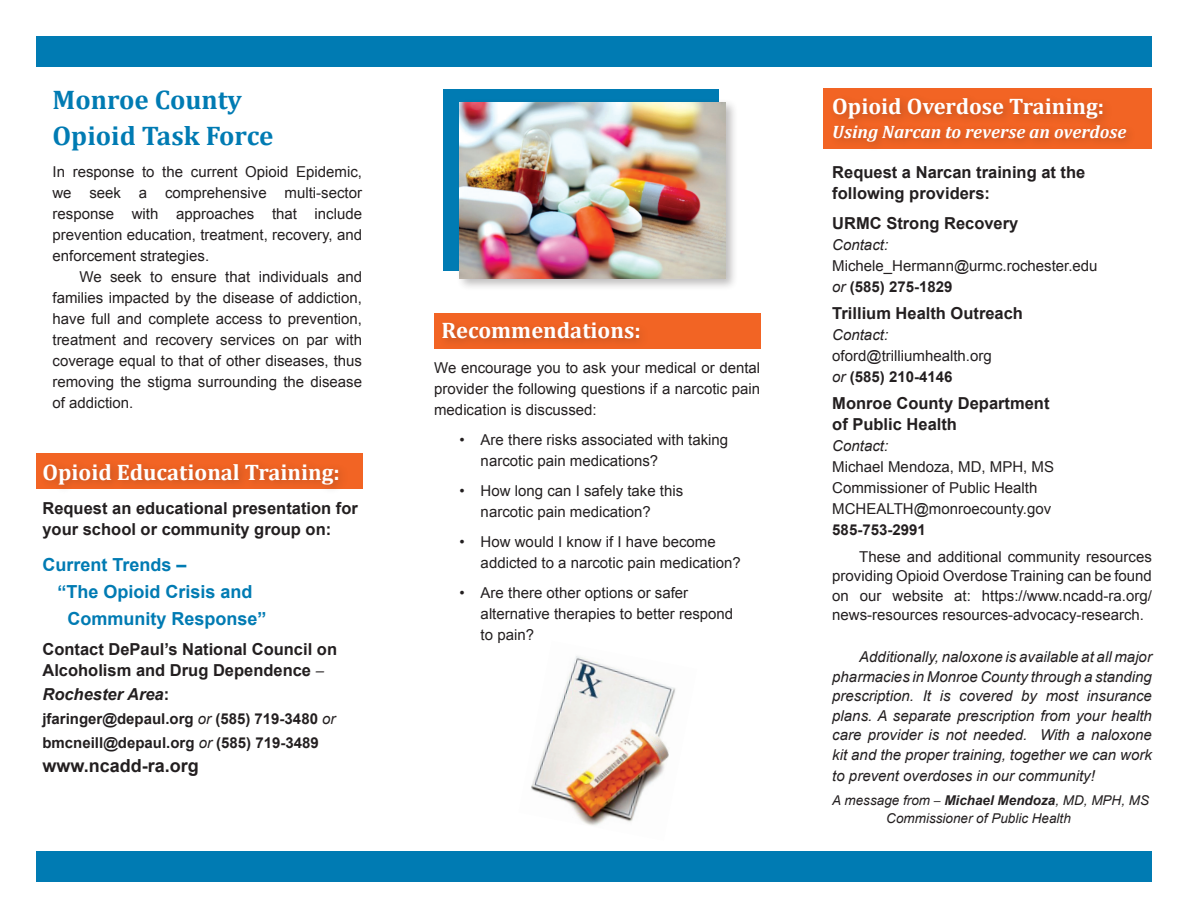
<style>
.page{position:relative;width:1188px;height:918px;background:#fff}
.page>*{position:absolute;margin:0;border:0;box-sizing:border-box;transform-origin:0 0}
.t1{font:700 27px/36px "Cambria";color:#007bb3}
.t2{font:700 22.5px "Cambria";color:#fff}
.t3{font:700 18px "Arial";color:#007bb3}
.t4{font:italic 700 18px "Cambria";color:#fff}
.t5{font:700 18px "Arial";color:#231f20}
.t6{font:700 16.5px/21px "Arial";color:#231f20}
.t7{font:italic 700 16.5px "Arial";color:#231f20}
.t8{font:15px/21px "Arial";color:#231f20}
.t9{font:italic 15px/19.5px "Arial";color:#231f20;text-align:justify}
.t10{font:700 15px/24px "Arial";color:#231f20}
.t11{font:italic 13.5px/18px "Arial";color:#231f20}
.s1{font-family:"Garamond Retrospective S Si";font-style:italic}
.s2{font-style:normal}
.s3{font-weight:400;font-style:italic}
.s4{font-style:italic}
.s5{font-weight:700}
.s6{font-family:"Garamond Retrospective S Si";font-weight:700}
</style>
<div class="page">
<div style="left:824px;top:89px;width:328px;height:60px;background:#f26424"></div>
<div style="left:434px;top:313px;width:326px;height:36px;background:#f26424"></div>
<div style="left:439px;top:318px;width:211px;height:31px;background:#231f20;opacity:.25"></div>
<div style="left:829px;top:94px;width:307px;height:58px;background:#231f20;opacity:.25"></div>
<div style="left:36px;top:36px;width:1116px;height:31px;background:#007bb3"></div>
<div style="left:36px;top:851px;width:1116px;height:31px;background:#007bb3"></div>
<img style="left:531px;top:656px;width:145px;height:170px">
<div style="left:443px;top:89px;width:275px;height:182px;background:#007bb3"></div>
<div style="left:456px;top:99px;width:282px;height:192px;background:#231f20;opacity:.3"></div>
<img style="left:460px;top:103px;width:266px;height:176px">
<div style="left:36px;top:453px;width:326px;height:36px;background:#f26424"></div>
<div style="left:39px;top:459px;width:310px;height:37px;background:#231f20;opacity:.25"></div>
<h1 class="t1" style="left:52px;top:81px;width:223px">Monroe County<br>Opioid Task Force</h1>
<p class="t8" style="left:52px;top:161px;width:311px;text-align:justify">In response to the current Opioid Epidemic, we seek a comprehensive multi-sector response with approaches that include prevention education, treatment, recovery, and enforcement strategies.</p>
<p class="t8" style="left:52px;top:266px;width:311px;text-align:justify;text-indent:27px">We seek to ensure that individuals and families impacted by the disease of addiction, have full and complete access to prevention, treatment and recovery services on par with coverage equal to that of other diseases, thus removing the stigma surrounding the disease of addiction.</p>
<h2 class="t2" style="left:42px;top:456px;width:299px">Opioid Educational Training:</h2>
<p class="t6" style="left:42px;top:498px;width:317px">Request an educational presentation for your school or community group on:</p>
<p class="t3" style="left:42px;top:552px;width:146px">Current Trends –</p>
<p class="t3" style="left:57px;top:579px;width:197px">“The Opioid Crisis and</p>
<p class="t3" style="left:68px;top:606px;width:201px">Community Response”</p>
<p class="t6" style="left:42px;top:639px;width:296px">Contact DePaul’s National Council on<br>Alcoholism and Drug Dependence <span class="s1">–</span></p>
<p class="t7" style="left:42px;top:683px;width:128px">Rochester Area<span class="s2">:</span></p>
<p class="t10" style="left:42px;top:707px;width:295px">jfaringer@depaul.org <span class="s3">or</span> (585) 719-3480 <span class="s3">or </span>bmcneill@depaul.org <span class="s3">or</span> (585) 719-3489</p>
<p class="t5" style="left:42px;top:753px;width:158px">www.ncadd-ra.org</p>
<h2 class="t2" style="left:442px;top:315px;width:200px">Recommendations:</h2>
<p class="t8" style="left:434px;top:357px;width:328px;text-align:justify">We encourage you to ask your medical or dental provider the following questions if a narcotic pain medication is discussed:</p>
<p class="t8" style="left:481px;top:429px;width:249px;text-indent:-21px">• Are there risks associated with taking narcotic pain medications?</p>
<p class="t8" style="left:481px;top:480px;width:204px;text-indent:-21px">• How long can I safely take this narcotic pain medication?</p>
<p class="t8" style="left:481px;top:531px;width:262px;text-indent:-21px">• How would I know if I have become addicted to a narcotic pain medication?</p>
<p class="t8" style="left:481px;top:582px;width:254px;text-indent:-21px">• Are there other options or safer alternative therapies to better respond to pain?</p>
<h2 class="t2" style="left:832px;top:91px;width:273px">Opioid Overdose Training:</h2>
<p class="t4" style="left:832px;top:119px;width:296px">Using Narcan to reverse an overdose</p>
<p class="t6" style="left:832px;top:162px;width:255px">Request a Narcan training at the following providers:</p>
<p class="t6" style="left:832px;top:213px;width:188px">URMC Strong Recovery</p>
<p class="t9" style="left:832px;top:235px;width:57px">Contact:</p>
<p class="t8" style="left:832px;top:256px;width:267px">Michele_Hermann@urmc.rochester.edu <span class="s4">or</span> <span class="s5">(585) 275-1829</span></p>
<p class="t6" style="left:832px;top:303px;width:192px">Trillium Health Outreach</p>
<p class="t9" style="left:832px;top:325px;width:57px">Contact:</p>
<p class="t8" style="left:832px;top:346px;width:161px">oford@trilliumhealth.org <span class="s4">or</span> <span class="s5">(585) 210-4146</span></p>
<p class="t6" style="left:832px;top:393px;width:219px">Monroe County Department of Public Health</p>
<p class="t9" style="left:832px;top:436px;width:57px">Contact:</p>
<p class="t8" style="left:832px;top:457px;width:223px">Michael Mendoza, MD, MPH, MS<br>Commissioner of Public Health<br>MCHEALTH@monroecounty.gov</p>
<p class="t10" style="left:832px;top:518px;width:95px">585-753-2991</p>
<p class="t8" style="left:832px;top:547px;width:321px;line-height:19.5px;text-align:justify;text-indent:27px">These and additional community resources providing Opioid Overdose Training can be found on our website at: https://www.ncadd-ra.org/ news-resources resources-advocacy-research.</p>
<p class="t9" style="left:832px;top:648px;width:321px;text-indent:27px">Additionally, naloxone is available at all major pharmacies in Monroe County through a standing prescription. It is covered by most insurance plans. A separate prescription from your health care provider is not needed. With a naloxone kit and the proper training, together we can work</p>
<p class="t9" style="left:832px;top:766px;width:264px">to prevent overdoses in our community!</p>
<p class="t11" style="left:886px;top:791px;width:264px;text-indent:-54px">A message from <span class="s6">–</span> <span class="s5">Michael Mendoza</span>, MD, MPH, MS<br>Commissioner of Public Health</p>
</div>
